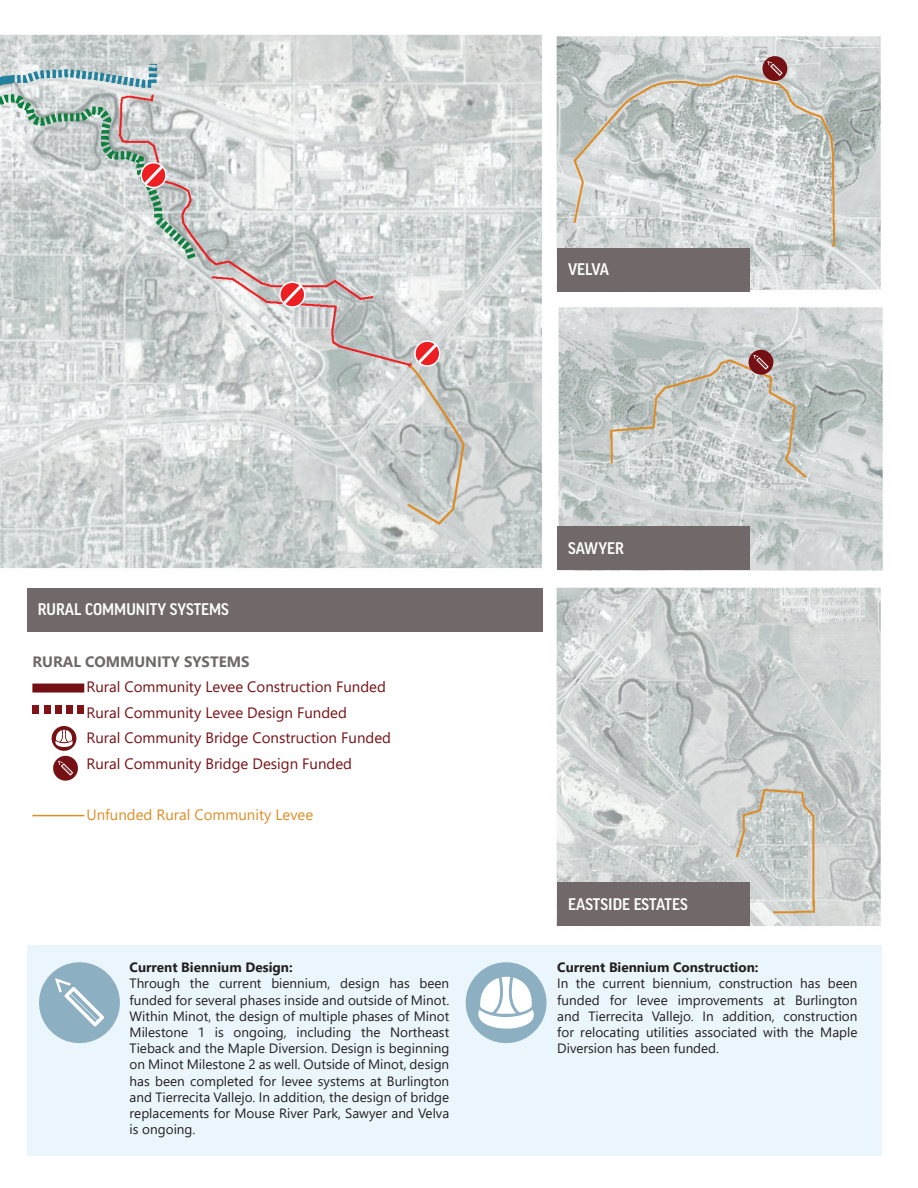
<style>
.page{position:relative;width:918px;height:1188px;background:#fff}
.page>*{position:absolute;margin:0;border:0;box-sizing:border-box;transform-origin:0 0}
.t1{font:500 18px "Good Headline Pro Narr";color:#fff}
.t2{font:15px/25.5px "Segoe UI";color:#751114}
.t3{font:15px "Segoe UI";color:#dd8d26}
.t4{font:700 15px "Segoe UI";color:#716869}
.t5{font:13.5px/16.2px "Segoe UI";color:#231f20;text-align:justify}
.t6{font:700 13.5px "Segoe UI";color:#231f20}
</style>
<div class="page">
<img style="left:0;top:34px;width:883px;height:1085px">
<div style="left:557px;top:248px;width:193px;height:44px;background:#716869"></div>
<div style="left:557px;top:526px;width:193px;height:43px;background:#716869"></div>
<div style="left:557px;top:882px;width:193px;height:44px;background:#716869"></div>
<div style="left:0;top:576px;width:535px;height:580px;background:#fff"></div>
<div style="left:27px;top:589px;width:515px;height:43px;background:#716869"></div>
<hr style="left:32px;top:815px;width:52px;height:1px;background:#dd8d26">
<div style="left:32px;top:684px;width:52px;height:9px;background:#751114"></div>
<div style="left:32px;top:705px;width:7px;height:8px;background:#7f1315"></div>
<div style="left:44px;top:705px;width:7px;height:8px;background:#7f1315"></div>
<div style="left:55px;top:705px;width:7px;height:8px;background:#7f1315"></div>
<div style="left:66px;top:705px;width:7px;height:8px;background:#7f1315"></div>
<div style="left:77px;top:705px;width:7px;height:8px;background:#7f1315"></div>
<svg style="left:52px;top:726px;width:24px;height:25px"></svg>
<svg style="left:53px;top:730px;width:23px;height:19px"></svg>
<div style="left:762px;top:56px;width:25px;height:25px;background:#751114;border-radius:50%"></div>
<svg style="left:767px;top:61px;width:16px;height:15px"></svg>
<div style="left:749px;top:350px;width:24px;height:25px;background:#751114;border-radius:50%"></div>
<svg style="left:753px;top:355px;width:16px;height:14px"></svg>
<div style="left:53px;top:756px;width:25px;height:25px;background:#751114;border-radius:50%"></div>
<svg style="left:58px;top:761px;width:15px;height:15px"></svg>
<div style="left:279px;top:281px;width:27px;height:27px;border:2px solid #fff;border-radius:50%"></div>
<svg style="left:280px;top:282px;width:25px;height:26px"></svg>
<div style="left:140px;top:162px;width:27px;height:26px;border:2px solid #fff;border-radius:50%"></div>
<svg style="left:141px;top:162px;width:25px;height:26px"></svg>
<div style="left:414px;top:340px;width:27px;height:27px;border:2px solid #fff;border-radius:50%"></div>
<svg style="left:405px;top:341px;width:60px;height:185px;background:#cac5c0"></svg>
<div style="left:27px;top:945px;width:854px;height:211px;background:#eaf6fb"></div>
<div style="left:39px;top:962px;width:81px;height:81px;background:#8cafc2;border-radius:50%"></div>
<svg style="left:55px;top:978px;width:49px;height:48px"></svg>
<div style="left:466px;top:962px;width:81px;height:81px;background:#8cafc2;border-radius:50%"></div>
<svg style="left:469px;top:977px;width:75px;height:58px"></svg>
<h1 class="t1" style="left:38px;top:600px;width:193px">RURAL COMMUNITY SYSTEMS</h1>
<p class="t4" style="left:32px;top:647px;width:219px">RURAL COMMUNITY SYSTEMS</p>
<p class="t2" style="left:86px;top:673px;width:306px">Rural Community Levee Construction Funded Rural Community Levee Design Funded<br>Rural Community Bridge Construction Funded Rural Community Bridge Design Funded</p>
<p class="t3" style="left:86px;top:800px;width:228px">Unfunded Rural Community Levee</p>
<p class="t6" style="left:130px;top:955px;width:165px">Current Biennium Design:</p>
<p class="t5" style="left:130px;top:974px;width:321px">Through the current biennium, design has been funded for several phases inside and outside of Minot.<br>Within Minot, the design of multiple phases of Minot Milestone 1 is ongoing, including the Northeast Tieback and the Maple Diversion. Design is beginning on Minot Milestone 2 as well. Outside of Minot, design has been completed for levee systems at Burlington and Tierrecita Vallejo. In addition, the design of bridge replacements for Mouse River Park, Sawyer and Velva is ongoing.</p>
<h1 class="t1" style="left:568px;top:260px;width:43px">VELVA</h1>
<h1 class="t1" style="left:568px;top:539px;width:57px">SAWYER</h1>
<h1 class="t1" style="left:568px;top:895px;width:121px">EASTSIDE ESTATES</h1>
<p class="t6" style="left:557px;top:955px;width:203px">Current Biennium Construction:</p>
<p class="t5" style="left:557px;top:974px;width:302px">In the current biennium, construction has been funded for levee improvements at Burlington and Tierrecita Vallejo. In addition, construction for relocating utilities associated with the Maple Diversion has been funded.</p>
</div>
